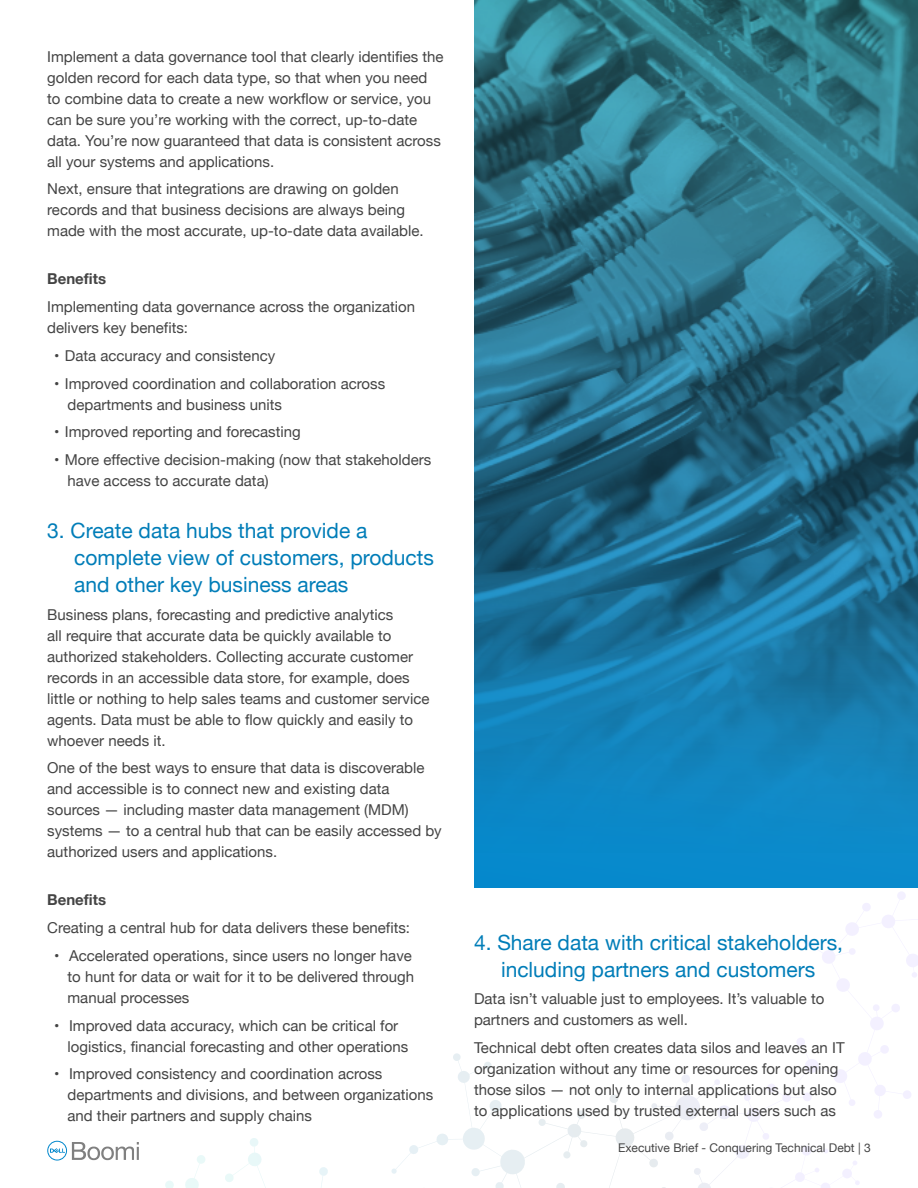
<style>
.page{position:relative;width:918px;height:1188px;background:#fff}
.page>*{position:absolute;margin:0;border:0;box-sizing:border-box;transform-origin:0 0}
.t1{font:21px/27px "Helvetica Neue";color:#007db8}
.t2{font:15px/21px "Helvetica Neue";color:#444}
.t3{font:700 15px "Helvetica Neue";color:#444}
.t4{font:12px "Helvetica Neue";color:#444}
</style>
<div class="page">
<svg style="left:577px;top:893px;width:322px;height:243px"></svg>
<svg style="left:47px;top:1141px;width:92px;height:20px"></svg>
<svg style="left:474px;top:0;width:444px;height:888px"></svg>
<p class="t2" style="left:47px;top:47px;width:398px">Implement a data governance tool that clearly identifies the golden record for each data type, so that when you need to combine data to create a new workflow or service, you can be sure you’re working with the correct, up-to-date data. You’re now guaranteed that data is consistent across all your systems and applications.</p>
<p class="t2" style="left:47px;top:179px;width:378px">Next, ensure that integrations are drawing on golden records and that business decisions are always being made with the most accurate, up-to-date data available.</p>
<p class="t3" style="left:47px;top:267px;width:60px">Benefits</p>
<p class="t2" style="left:47px;top:297px;width:369px">Implementing data governance across the organization delivers key benefits:</p>
<p class="t2" style="left:54px;top:346px;width:223px">• Data accuracy and consistency</p>
<p class="t2" style="left:68px;top:374px;width:319px;text-indent:-14px">• Improved coordination and collaboration across departments and business units</p>
<p class="t2" style="left:54px;top:422px;width:248px">• Improved reporting and forecasting</p>
<p class="t2" style="left:68px;top:450px;width:365px;text-indent:-14px">• More effective decision-making (now that stakeholders have access to accurate data)</p>
<h1 class="t1" style="left:74px;top:518px;width:361px;text-indent:-27px">3. Create data hubs that provide a complete view of customers, products and other key business areas</h1>
<p class="t2" style="left:47px;top:605px;width:384px">Business plans, forecasting and predictive analytics<br>all require that accurate data be quickly available to authorized stakeholders. Collecting accurate customer records in an accessible data store, for example, does little or nothing to help sales teams and customer service agents. Data must be able to flow quickly and easily to whoever needs it.</p>
<p class="t2" style="left:47px;top:758px;width:396px">One of the best ways to ensure that data is discoverable and accessible is to connect new and existing data sources — including master data management (MDM) systems — to a central hub that can be easily accessed by authorized users and applications.</p>
<p class="t3" style="left:47px;top:888px;width:60px">Benefits</p>
<p class="t2" style="left:47px;top:918px;width:364px">Creating a central hub for data delivers these benefits:</p>
<p class="t2" style="left:68px;top:946px;width:348px;text-indent:-14px">• Accelerated operations, since users no longer have to hunt for data or wait for it to be delivered through manual processes</p>
<p class="t2" style="left:68px;top:1016px;width:342px;text-indent:-14px">• Improved data accuracy, which can be critical for logistics, financial forecasting and other operations</p>
<p class="t2" style="left:68px;top:1064px;width:367px;text-indent:-14px">• Improved consistency and coordination across departments and divisions, and between organizations and their partners and supply chains</p>
<h1 class="t1" style="left:474px;top:930px;width:371px;text-align:center">4. Share data with critical stakeholders, including partners and customers</h1>
<p class="t2" style="left:474px;top:989px;width:352px">Data isn’t valuable just to employees. It’s valuable to partners and customers as well.</p>
<p class="t2" style="left:474px;top:1038px;width:372px">Technical debt often creates data silos and leaves an IT organization without any time or resources for opening those silos — not only to internal applications but also to applications used by trusted external users such as</p>
<p class="t4" style="left:618px;top:1139px;width:254px">Executive Brief - Conquering Technical Debt | 3</p>
</div>
